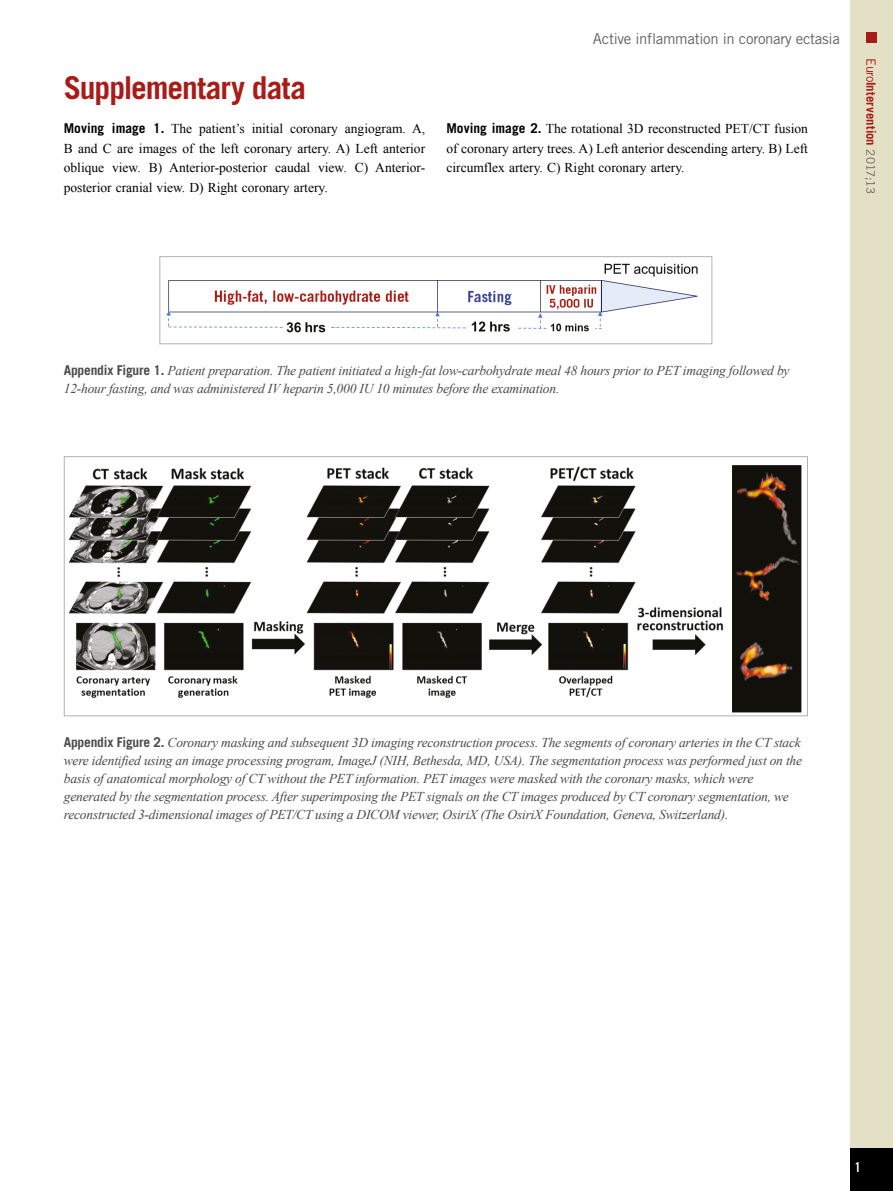
<style>
.page{position:relative;width:893px;height:1191px;background:#fff}
.page>*{position:absolute;margin:0;border:0;box-sizing:border-box;transform-origin:0 0}
.t1{font:700 31.5px "Trade Gothic LT Std";letter-spacing:-.035em;color:#a91b18}
.t2{font:15px "Trade Gothic LT Std";letter-spacing:-.02em;color:#646363}
.figure_legende{font:italic 13.5px/18px "Times New Roman";letter-spacing:-.015em;color:#4a4a49}
.text_1er_paragraph{font:13.5px/19.5px "Times New Roman";color:#000;text-align:justify}
.t3{font:13.5px "Trade Gothic LT Std Bd Cn 20";color:#fff}
.t4{font:700 12.75px "Trade Gothic LT Std";letter-spacing:.005em;color:#a91b18}
.s1{font-family:"Trade Gothic LT Std";font-weight:700}
.s2{font-weight:400}
.s3{font-weight:400;font-size:11.7px;color:#646363}
.s4{font-family:"Trade Gothic LT Std";font-weight:700;font-style:normal}
</style>
<div class="page">
<div style="left:850px;top:0;width:43px;height:1191px;background:#e4e0c5"></div>
<div style="left:850px;top:1148px;width:43px;height:43px;background:#000"></div>
<div style="left:866px;top:32px;width:11px;height:10px;background:#a91b18"></div>
<img style="left:166px;top:263px;width:532px;height:70px">
<div style="left:159px;top:256px;width:553px;height:88px;border:1px solid #b3b2b2"></div>
<img style="left:68px;top:465px;width:734px;height:248px">
<div style="left:64px;top:456px;width:744px;height:260px;border:1px solid #b3b2b2"></div>
<p class="t2" style="left:593px;top:30px;width:248px">Active inflammation in coronary ectasia</p>
<p class="t1" style="left:64px;top:69px;width:244px">Supplementary data</p>
<p class="text_1er_paragraph" style="left:64px;top:119px;width:363px"><span class="s1">Moving image 1.</span> The patient’s initial coronary angiogram. A, B and C are images of the left coronary artery. A) Left anterior oblique view. B) Anterior-posterior caudal view. C) Anterior&shy;posterior cranial view. D) Right coronary artery.</p>
<p class="text_1er_paragraph" style="left:446px;top:119px;width:363px"><span class="s1">Moving image 2.</span> The rotational 3D reconstructed PET/CT fusion of coronary artery trees. A) Left anterior descending artery. B) Left circumflex artery. C) Right coronary artery.</p>
<p class="t4" style="left:879px;top:58px;width:137px;rotate:90deg"><span class="s2">Euro</span>Intervention <span class="s3">2017;13</span></p>
<p class="figure_legende" style="left:64px;top:361px;width:727px"><span class="s4">Appendix Figure 1.</span> Patient preparation. The patient initiated a high-fat low-carbohydrate meal 48 hours prior to PET imaging followed by<br>12-hour fasting, and was administered IV heparin 5,000 IU 10 minutes before the examination.</p>
<p class="figure_legende" style="left:64px;top:733px;width:740px"><span class="s4">Appendix Figure 2.</span> Coronary masking and subsequent 3D imaging reconstruction process. The segments of coronary arteries in the CT stack were identified using an image processing program, ImageJ (NIH, Bethesda, MD, USA). The segmentation process was performed just on the basis of anatomical morphology of CT without the PET information. PET images were masked with the coronary masks, which were generated by the segmentation process. After superimposing the PET signals on the CT images produced by CT coronary segmentation, we reconstructed 3-dimensional images of PET/CT using a DICOM viewer, OsiriX (The OsiriX Foundation, Geneva, Switzerland).</p>
<p class="t3" style="left:855px;top:1159px;width:7px">1</p>
</div>
